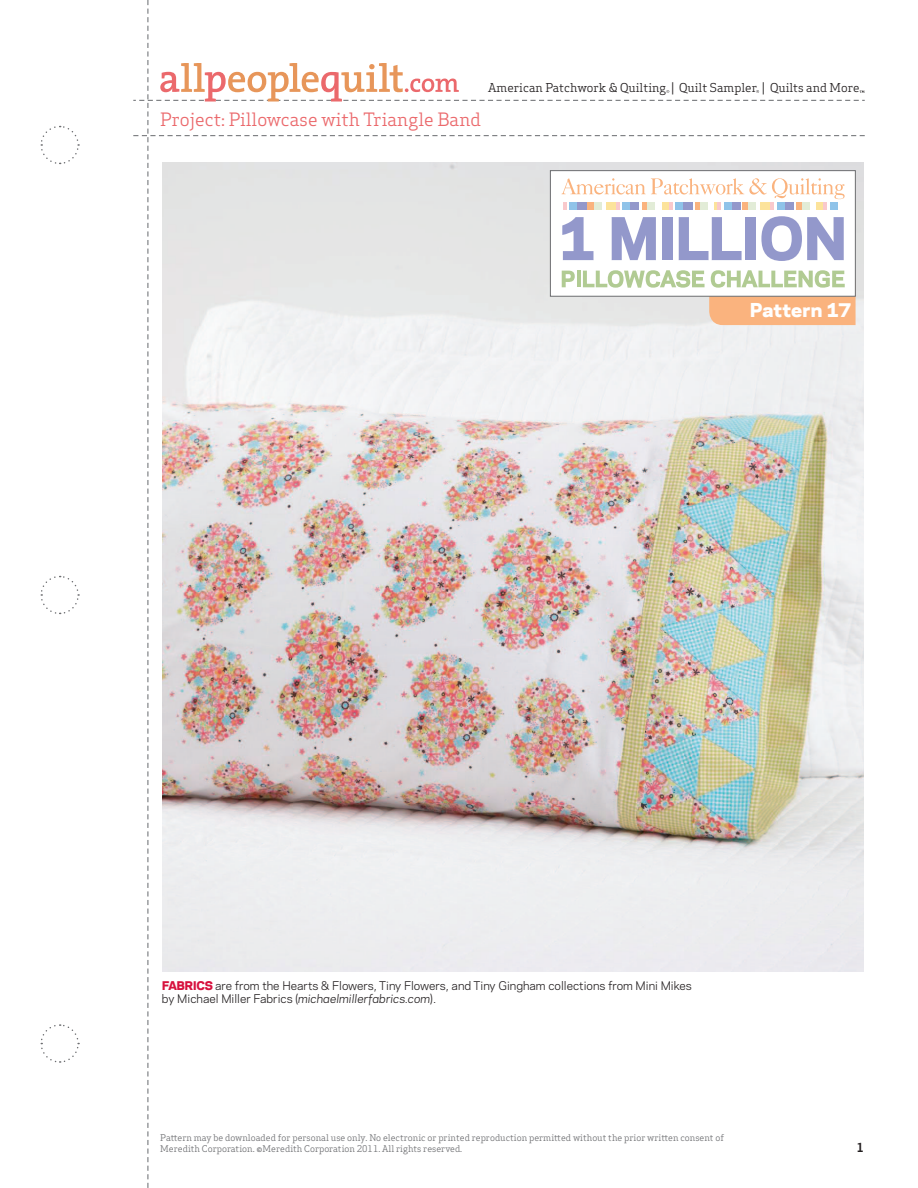
<style>
.page{position:relative;width:918px;height:1188px;background:#fff}
.page>*{position:absolute;margin:0;border:0;box-sizing:border-box;transform-origin:0 0}
.t1{font:18px "Apex Serif";color:#eb696c}
.t2{font:800 18px "Galaxie Polaris";letter-spacing:.005em;color:#fff}
.t3{font:12px "Apex Serif";color:#231f20}
.t4{font:700 12px "Apex Sans";color:#231f20}
.t5{font:11.25px/13.5px "Galaxie Polaris";color:#231f20}
.t6{font:9px/10.8px "Apex Serif";color:#6c6d70}
.s1{font-weight:800;color:#d7123e}
.s2{font-style:italic}
</style>
<div class="page">
<svg style="left:40px;top:125px;width:40px;height:40px"></svg>
<svg style="left:40px;top:1024px;width:40px;height:39px"></svg>
<svg style="left:40px;top:575px;width:40px;height:40px"></svg>
<img style="left:133px;top:0;width:732px;height:1188px">
<h2 class="t3" style="left:488px;top:80px;width:373px">American Patchwork &amp; Quilting | Quilt Sampler | Quilts and More</h2>
<h1 class="t1" style="left:160px;top:108px;width:322px">Project: Pillowcase with Triangle Band</h1>
<h1 class="t2" style="left:750px;top:294px;width:102px">Pattern 17</h1>
<p class="t5" style="left:162px;top:978px;width:531px"><span class="s1">FABRICS</span> are from the Hearts &amp; Flowers, Tiny Flowers, and Tiny Gingham collections from Mini Mikes by Michael Miller Fabrics (<span class="s2">michaelmillerfabrics.com</span>).</p>
<p class="t6" style="left:160px;top:1132px;width:565px">Pattern may be downloaded for personal use only. No electronic or printed reproduction permitted without the prior written consent of<br>Meredith Corporation. ©Meredith Corporation 2011. All rights reserved.</p>
<h2 class="t4" style="left:857px;top:1140px;width:9px">1</h2>
</div>
